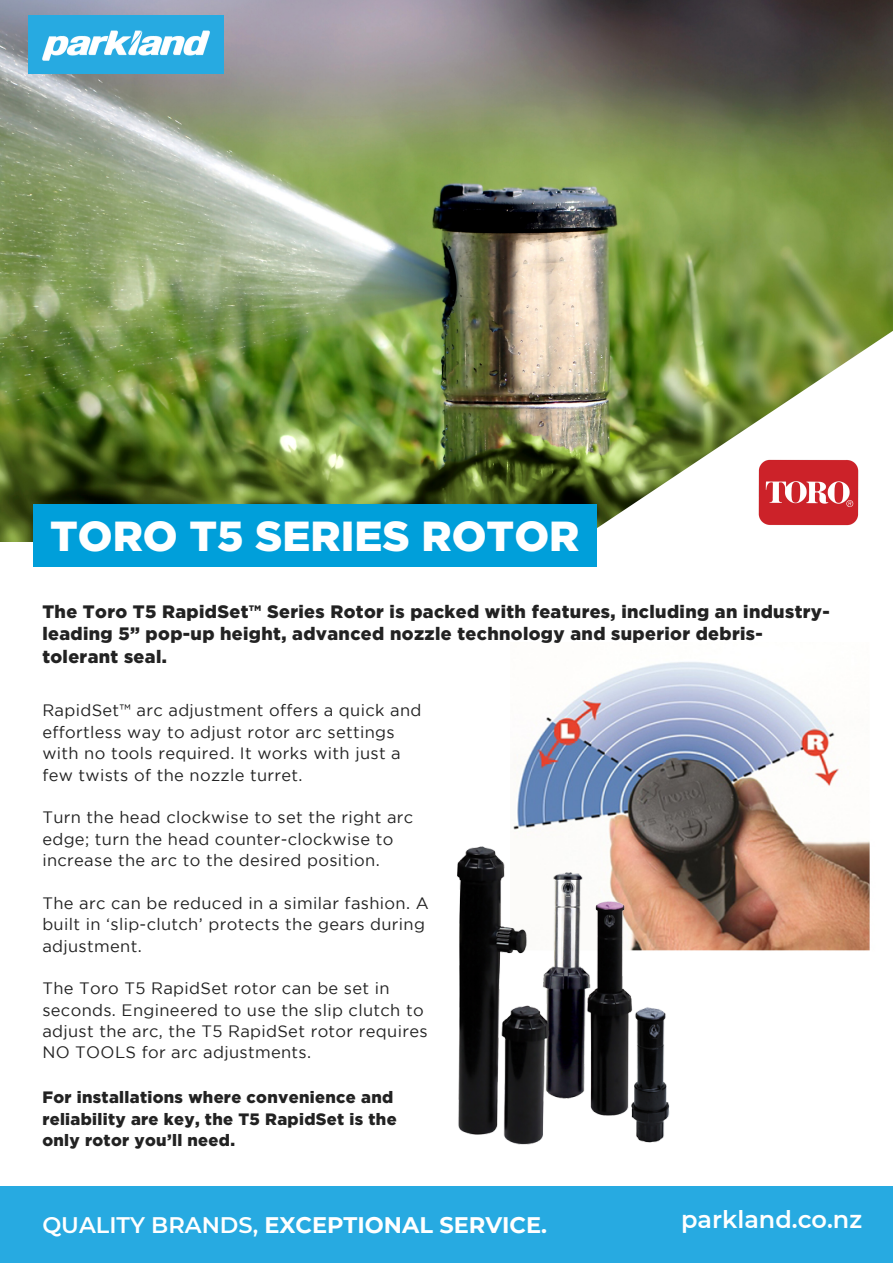
<style>
.page{position:relative;width:893px;height:1264px;background:#fff}
.page>*{position:absolute;margin:0;border:0;box-sizing:border-box;transform-origin:0 0}
.t1{font:900 42px "Gotham";color:#fff}
.t2{font:600 24px "Montserrat";color:#fff}
.t3{font:700 22.5px "Montserrat";color:#fff}
.t4{font:900 18px/22.5px "Gotham";letter-spacing:.02em;color:#222}
.t5{font:16.5px/21.3px "Gotham";letter-spacing:.02em;color:#222}
.t6{font:900 16.5px/21.3px "Gotham";letter-spacing:.02em;color:#222}
.s1{font-weight:600}
</style>
<div class="page">
<img style="left:0;top:0;width:892px;height:542px">
<img style="left:531px;top:323px;width:361px;height:244px">
<div style="left:0;top:1186px;width:892px;height:76px;background:#27aae1"></div>
<img style="left:754px;top:438px;width:108px;height:108px">
<div style="left:28px;top:15px;width:196px;height:58px;background:#27aae1"></div>
<img style="left:42px;top:30px;width:168px;height:31px">
<img style="left:513px;top:662px;width:357px;height:289px">
<img style="left:457px;top:837px;width:252px;height:308px">
<div style="left:33px;top:504px;width:563px;height:63px;background:#009fda"></div>
<h1 class="t1" style="left:50px;top:511px;width:530px">TORO T5 SERIES ROTOR</h1>
<p class="t4" style="left:42px;top:599px;width:789px">The Toro T5 RapidSet™ Series Rotor is packed with features, including an industry&shy;leading 5” pop-up height, advanced nozzle technology and superior debris&shy;tolerant seal.</p>
<p class="t5" style="left:42px;top:701px;width:380px">RapidSet™ arc adjustment offers a quick and effortless way to adjust rotor arc settings with no tools required. It works with just a few twists of the nozzle turret.</p>
<p class="t5" style="left:42px;top:808px;width:372px">Turn the head clockwise to set the right arc edge; turn the head counter-clockwise to increase the arc to the desired position.</p>
<p class="t5" style="left:42px;top:893px;width:388px">The arc can be reduced in a similar fashion. A built in ‘slip-clutch’ protects the gears during adjustment.</p>
<p class="t5" style="left:42px;top:978px;width:387px">The Toro T5 RapidSet rotor can be set in seconds. Engineered to use the slip clutch to adjust the arc, the T5 RapidSet rotor requires NO TOOLS for arc adjustments.</p>
<p class="t6" style="left:42px;top:1086px;width:356px">For installations where convenience and reliability are key, the T5 RapidSet is the only rotor you’ll need.</p>
<h3 class="t3" style="left:42px;top:1211px;width:506px"><span class="s1">QUALITY BRANDS,</span> EXCEPTIONAL SERVICE.</h3>
<h2 class="t2" style="left:681px;top:1205px;width:182px">parkland.co.nz</h2>
</div>
